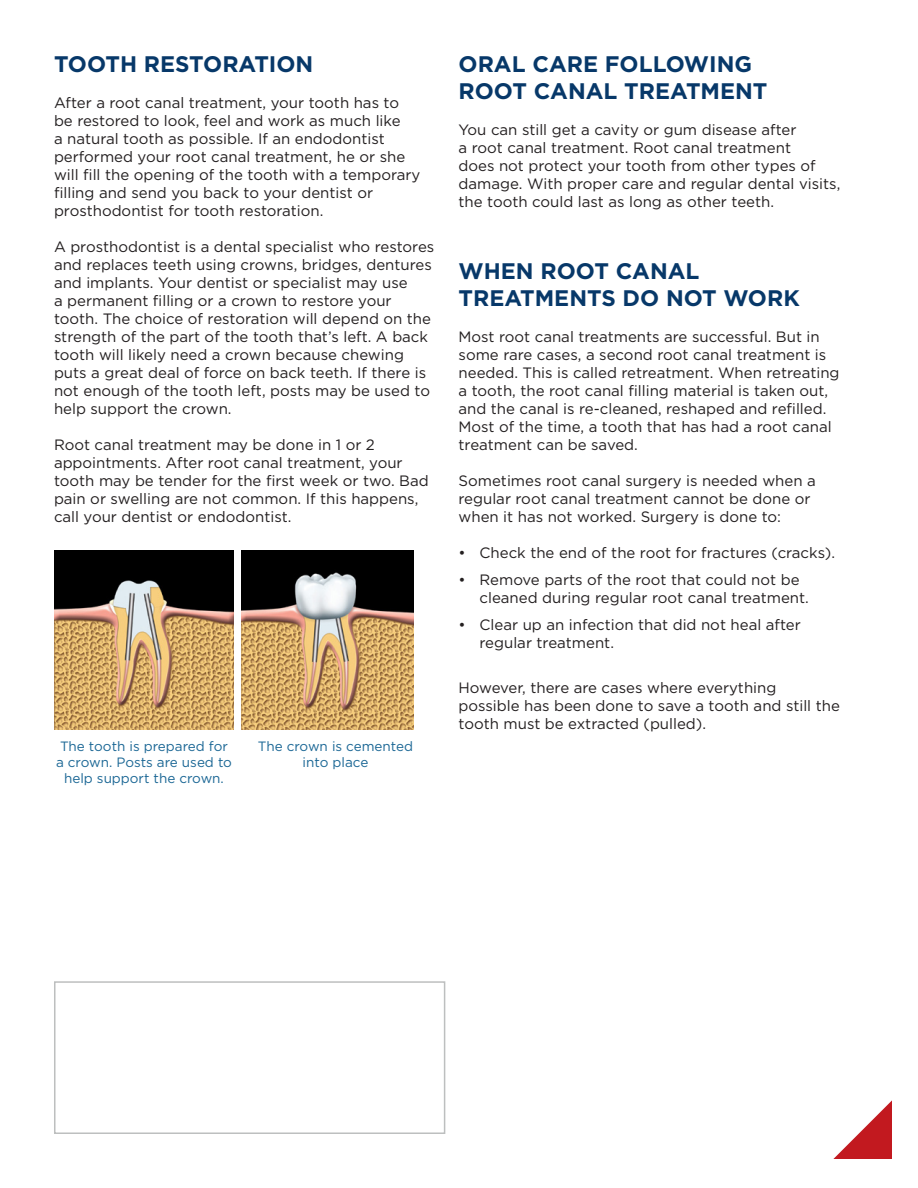
<style>
.page{position:relative;width:918px;height:1188px;background:#fff}
.page>*{position:absolute;margin:0;border:0;box-sizing:border-box;transform-origin:0 0}
.t1{font:700 22.5px/27px "Gotham";color:#073869}
.t2{font:15px/18px "Gotham";color:#231f20}
.t3{font:13.5px/16.2px "Gotham";color:#1b6795;text-align:center}
</style>
<div class="page">
<div style="left:54px;top:981px;width:391px;height:153px;border:2px solid #bdbfbf"></div>
<svg style="left:833px;top:1100px;width:59px;height:59px"></svg>
<img style="left:54px;top:551px;width:180px;height:178px">
<img style="left:241px;top:551px;width:173px;height:178px">
<p class="t1" style="left:54px;top:50px;width:261px">TOOTH RESTORATION</p>
<p class="t2" style="left:54px;top:93px;width:368px">After a root canal treatment, your tooth has to be restored to look, feel and work as much like<br>a natural tooth as possible. If an endodontist performed your root canal treatment, he or she will fill the opening of the tooth with a temporary filling and send you back to your dentist or prosthodontist for tooth restoration.</p>
<p class="t2" style="left:54px;top:237px;width:382px">A prosthodontist is a dental specialist who restores and replaces teeth using crowns, bridges, dentures and implants. Your dentist or specialist may use<br>a permanent filling or a crown to restore your tooth. The choice of restoration will depend on the strength of the part of the tooth that’s left. A back tooth will likely need a crown because chewing puts a great deal of force on back teeth. If there is not enough of the tooth left, posts may be used to help support the crown.</p>
<p class="t2" style="left:54px;top:435px;width:376px">Root canal treatment may be done in 1 or 2 appointments. After root canal treatment, your tooth may be tender for the first week or two. Bad pain or swelling are not common. If this happens, call your dentist or endodontist.</p>
<p class="t3" style="left:56px;top:737px;width:177px">The tooth is prepared for a crown. Posts are used to help support the crown.</p>
<p class="t3" style="left:258px;top:737px;width:157px">The crown is cemented into place</p>
<p class="t1" style="left:459px;top:50px;width:310px">ORAL CARE FOLLOWING<br>ROOT CANAL TREATMENT</p>
<p class="t2" style="left:459px;top:120px;width:383px">You can still get a cavity or gum disease after<br>a root canal treatment. Root canal treatment<br>does not protect your tooth from other types of damage. With proper care and regular dental visits, the tooth could last as long as other teeth.</p>
<p class="t1" style="left:459px;top:257px;width:343px">WHEN ROOT CANAL<br>TREATMENTS DO NOT WORK</p>
<p class="t2" style="left:459px;top:327px;width:383px">Most root canal treatments are successful. But in some rare cases, a second root canal treatment is needed. This is called retreatment. When retreating a tooth, the root canal filling material is taken out, and the canal is re-cleaned, reshaped and refilled.<br>Most of the time, a tooth that has had a root canal treatment can be saved.</p>
<p class="t2" style="left:459px;top:471px;width:359px">Sometimes root canal surgery is needed when a regular root canal treatment cannot be done or when it has not worked. Surgery is done to:</p>
<p class="t2" style="left:459px;top:543px;width:378px">• Check the end of the root for fractures (cracks).</p>
<p class="t2" style="left:480px;top:570px;width:331px;text-indent:-21px">• Remove parts of the root that could not be cleaned during regular root canal treatment.</p>
<p class="t2" style="left:480px;top:615px;width:323px;text-indent:-21px">• Clear up an infection that did not heal after regular treatment.</p>
<p class="t2" style="left:459px;top:678px;width:383px">However, there are cases where everything possible has been done to save a tooth and still the tooth must be extracted (pulled).</p>
</div>
